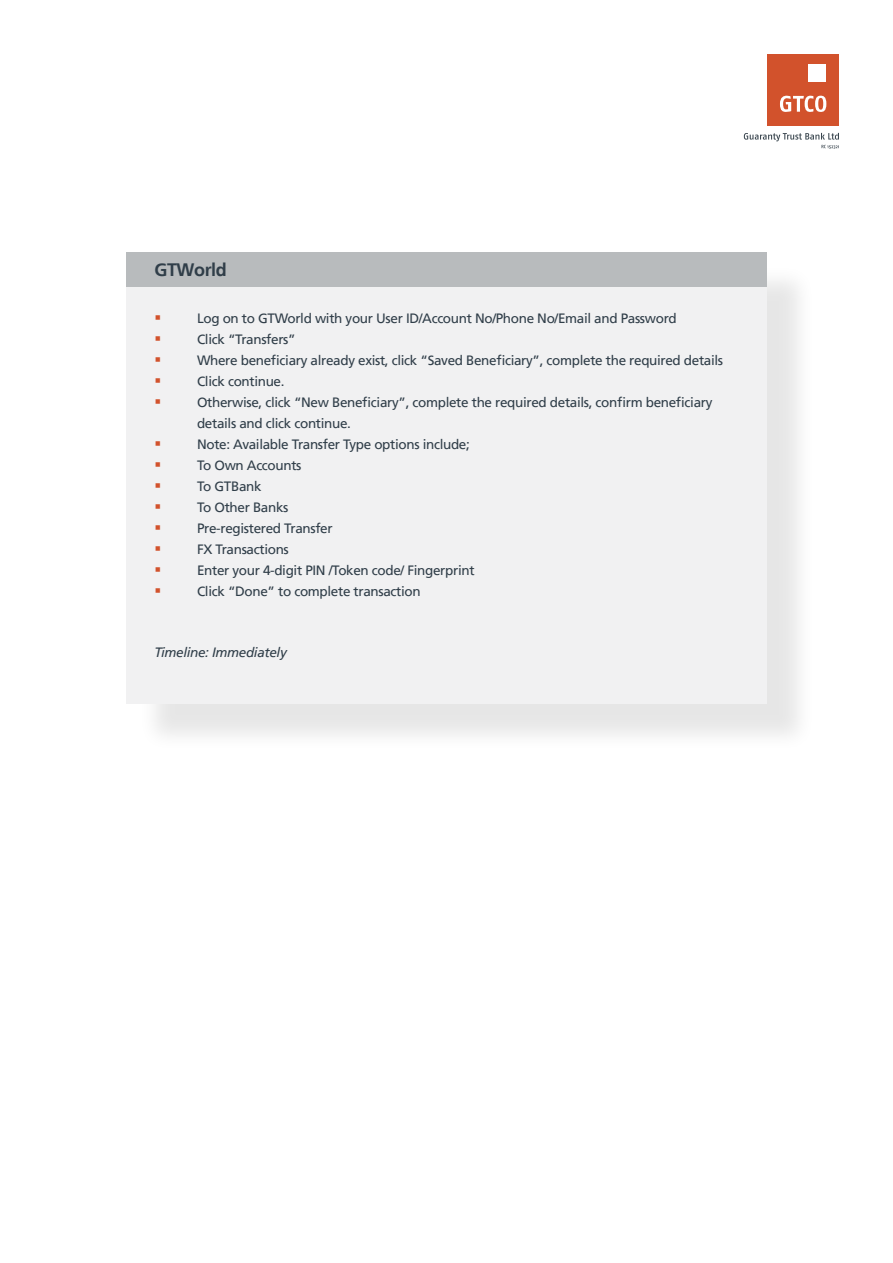
<style>
.page{position:relative;width:893px;height:1263px;background:#fff}
.page>*{position:absolute;margin:0;border:0;box-sizing:border-box;transform-origin:0 0}
.t1{font:700 18px "Frutiger LT";letter-spacing:-.025em;color:#303e49}
.t2{font:13.5px/21px "Frutiger LT";letter-spacing:-.025em;color:#303e49}
.t3{font:italic 13.5px "Frutiger LT";letter-spacing:-.025em;color:#303e49}
.s1{color:#d2522c}
</style>
<div class="page">
<svg style="left:744px;top:133px;width:95px;height:16px"></svg>
<div style="left:767px;top:54px;width:72px;height:72px;background:#d2522c"></div>
<div style="left:808px;top:64px;width:18px;height:18px;background:#fff"></div>
<svg style="left:780px;top:96px;width:46px;height:16px"></svg>
<div style="left:137px;top:264px;width:678px;height:488px;background:#000;opacity:.1"></div>
<div style="left:126px;top:252px;width:641px;height:451px;background:#f1f1f2"></div>
<div style="left:126px;top:252px;width:641px;height:35px;background:#b8bbbd"></div>
<h1 class="t1" style="left:154px;top:260px;width:74px">GTWorld</h1>
<p class="t2" style="left:154px;top:307px;width:524px"><span class="s1">▪</span> Log on to GTWorld with your User ID/Account No/Phone No/Email and Password</p>
<p class="t2" style="left:154px;top:328px;width:143px"><span class="s1">▪</span> Click “Transfers”</p>
<p class="t2" style="left:154px;top:349px;width:570px"><span class="s1">▪</span> Where beneficiary already exist, click “Saved Beneficiary”, complete the required details</p>
<p class="t2" style="left:154px;top:370px;width:132px"><span class="s1">▪</span> Click continue.</p>
<p class="t2" style="left:197px;top:391px;width:517px;text-indent:-43px"><span class="s1">▪</span> Otherwise, click “New Beneficiary”, complete the required details, confirm beneficiary details and click continue.</p>
<p class="t2" style="left:154px;top:433px;width:317px"><span class="s1">▪</span> Note: Available Transfer Type options include;</p>
<p class="t2" style="left:154px;top:454px;width:149px"><span class="s1">▪</span> To Own Accounts</p>
<p class="t2" style="left:154px;top:475px;width:109px"><span class="s1">▪</span> To GTBank</p>
<p class="t2" style="left:154px;top:496px;width:135px"><span class="s1">▪</span> To Other Banks</p>
<p class="t2" style="left:154px;top:517px;width:180px"><span class="s1">▪</span> Pre-registered Transfer</p>
<p class="t2" style="left:154px;top:538px;width:136px"><span class="s1">▪</span> FX Transactions</p>
<p class="t2" style="left:154px;top:559px;width:322px"><span class="s1">▪</span> Enter your 4-digit PIN /Token code/ Fingerprint</p>
<p class="t2" style="left:154px;top:580px;width:268px"><span class="s1">▪</span> Click “Done” to complete transaction</p>
<p class="t3" style="left:154px;top:644px;width:134px">Timeline: Immediately</p>
</div>
